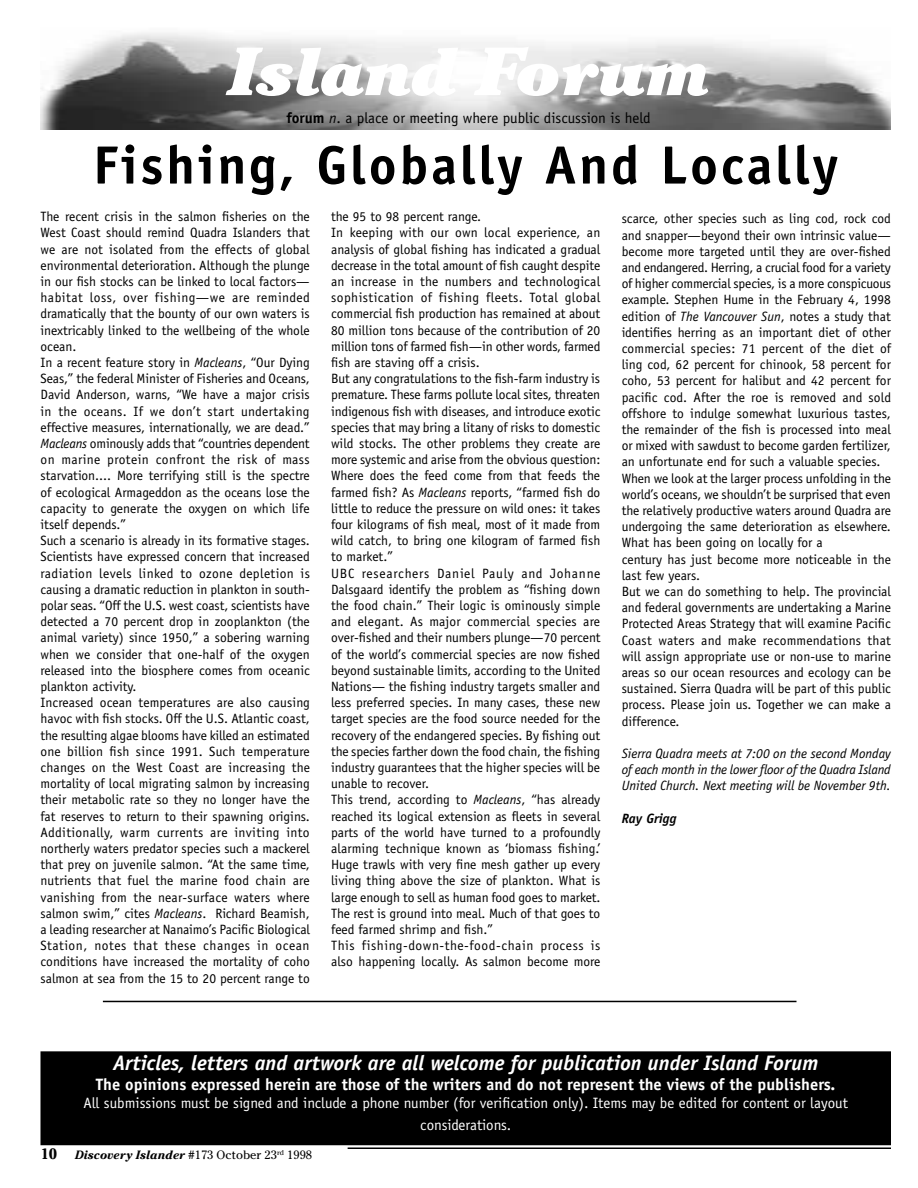
<style>
.page{position:relative;width:918px;height:1188px;background:#fff}
.page>*{position:absolute;margin:0;border:0;box-sizing:border-box;transform-origin:0 0}
.t1{font:italic 900 67.5px "Cheltenham";color:#fff}
.t2{font:700 54px "Officina Sans";letter-spacing:.05em;color:#000}
.t3{font:italic 700 21px "Officina Sans";color:#fff}
.t4{font:700 16.5px "Officina Sans";color:#fff}
.t5{font:15px/21.6px "Officina Sans";color:#fff;text-align:center}
.t6{font:15px "Officina Sans";color:#000}
.t7{font:700 15px "Cheltenham";color:#000}
.t8{font:13.5px/16.2px "Officina Sans";color:#000}
.t9{font:italic 13.5px/16.2px "Officina Sans";color:#000;text-align:justify}
.t10{font:italic 700 13.5px "Officina Sans";color:#000}
.t11{font:italic 700 12px "Cheltenham";color:#000}
.s1{font-weight:700}
.s2{font-style:italic}
.s3{font-weight:400;font-style:normal}
</style>
<div class="page">
<hr style="left:348px;top:1148px;width:543px;height:1px;background:#000">
<div style="left:41px;top:1052px;width:849px;height:92px;background:#000"></div>
<div style="left:40px;top:1051px;width:851px;height:94px;border:2px solid #000"></div>
<img style="left:40px;top:33px;width:851px;height:97px">
<hr style="left:103px;top:1001px;width:693px;height:1px;background:#000">
<h1 class="t1" style="left:225px;top:31px;width:482px">Island Forum</h1>
<p class="t6" style="left:287px;top:109px;width:366px"><span class="s1">forum</span> <span class="s2">n</span>. a place or meeting where public discussion is held</p>
<h2 class="t2" style="left:93px;top:132px;width:747px">Fishing, Globally And Locally</h2>
<p class="t8" style="left:622px;top:211px;width:271px">scarce, other species such as ling cod, rock cod and snapper—beyond their own intrinsic value— become more targeted until they are over-fished and endangered. Herring, a crucial food for a variety of higher commercial species, is a more conspicuous example. Stephen Hume in the February 4, 1998 edition of <span class="s2">The Vancouver Sun</span>, notes a study that identifies herring as an important diet of other commercial species: 71 percent of the diet of ling cod, 62 percent for chinook, 58 percent for coho, 53 percent for halibut and 42 percent for pacific cod. After the roe is removed and sold offshore to indulge somewhat luxurious tastes, the remainder of the fish is processed into meal or mixed with sawdust to become garden fertilizer, an unfortunate end for such a valuable species.<br>When we look at the larger process unfolding in the world’s oceans, we shouldn’t be surprised that even the relatively productive waters around Quadra are undergoing the same deterioration as elsewhere.<br>What has been going on locally for a<br>century has just become more noticeable in the last few years.<br>But we can do something to help. The provincial and federal governments are undertaking a Marine Protected Areas Strategy that will examine Pacific Coast waters and make recommendations that will assign appropriate use or non-use to marine areas so our ocean resources and ecology can be sustained. Sierra Quadra will be part of this public process. Please join us. Together we can make a difference.</p>
<p class="t9" style="left:622px;top:745px;width:271px">Sierra Quadra meets at 7:00 on the second Monday of each month in the lower floor of the Quadra Island United Church. Next meeting will be November 9th.</p>
<p class="t10" style="left:622px;top:810px;width:56px">Ray Grigg</p>
<p class="t8" style="left:40px;top:208px;width:271px">The recent crisis in the salmon fisheries on the West Coast should remind Quadra Islanders that we are not isolated from the effects of global environmental deterioration. Although the plunge in our fish stocks can be linked to local factors— habitat loss, over fishing—we are reminded dramatically that the bounty of our own waters is inextricably linked to the wellbeing of the whole ocean.<br>In a recent feature story in <span class="s2">Macleans</span>, “Our Dying Seas,” the federal Minister of Fisheries and Oceans, David Anderson, warns, “We have a major crisis in the oceans. If we don’t start undertaking effective measures, internationally, we are dead.” <span class="s2">Macleans</span> ominously adds that “countries dependent on marine protein confront the risk of mass starvation.... More terrifying still is the spectre of ecological Armageddon as the oceans lose the capacity to generate the oxygen on which life itself depends.”<br>Such a scenario is already in its formative stages.<br>Scientists have expressed concern that increased radiation levels linked to ozone depletion is causing a dramatic reduction in plankton in south&shy;polar seas. “Off the U.S. west coast, scientists have detected a 70 percent drop in zooplankton (the animal variety) since 1950,” a sobering warning when we consider that one-half of the oxygen released into the biosphere comes from oceanic plankton activity.<br>Increased ocean temperatures are also causing havoc with fish stocks. Off the U.S. Atlantic coast, the resulting algae blooms have killed an estimated one billion fish since 1991. Such temperature changes on the West Coast are increasing the mortality of local migrating salmon by increasing their metabolic rate so they no longer have the fat reserves to return to their spawning origins.<br>Additionally, warm currents are inviting into northerly waters predator species such a mackerel that prey on juvenile salmon. “At the same time, nutrients that fuel the marine food chain are vanishing from the near-surface waters where salmon swim,” cites <span class="s2">Macleans</span>. Richard Beamish, a leading researcher at Nanaimo’s Pacific Biological Station, notes that these changes in ocean conditions have increased the mortality of coho salmon at sea from the 15 to 20 percent range to</p>
<p class="t8" style="left:331px;top:208px;width:271px">the 95 to 98 percent range.<br>In keeping with our own local experience, an analysis of global fishing has indicated a gradual decrease in the total amount of fish caught despite an increase in the numbers and technological sophistication of fishing fleets. Total global commercial fish production has remained at about 80 million tons because of the contribution of 20 million tons of farmed fish—in other words, farmed fish are staving off a crisis.<br>But any congratulations to the fish-farm industry is premature. These farms pollute local sites, threaten indigenous fish with diseases, and introduce exotic species that may bring a litany of risks to domestic wild stocks. The other problems they create are more systemic and arise from the obvious question:<br>Where does the feed come from that feeds the farmed fish? As <span class="s2">Macleans</span> reports, “farmed fish do little to reduce the pressure on wild ones: it takes four kilograms of fish meal, most of it made from wild catch, to bring one kilogram of farmed fish to market.”<br>UBC researchers Daniel Pauly and Johanne Dalsgaard identify the problem as “fishing down the food chain.” Their logic is ominously simple and elegant. As major commercial species are over-fished and their numbers plunge—70 percent of the world’s commercial species are now fished beyond sustainable limits, according to the United Nations— the fishing industry targets smaller and less preferred species. In many cases, these new target species are the food source needed for the recovery of the endangered species. By fishing out the species farther down the food chain, the fishing industry guarantees that the higher species will be unable to recover.<br>This trend, according to <span class="s2">Macleans</span>, “has already reached its logical extension as fleets in several parts of the world have turned to a profoundly alarming technique known as ‘biomass fishing.’ Huge trawls with very fine mesh gather up every living thing above the size of plankton. What is large enough to sell as human food goes to market.<br>The rest is ground into meal. Much of that goes to feed farmed shrimp and fish.”<br>This fishing-down-the-food-chain process is also happening locally. As salmon become more</p>
<p class="t7" style="left:40px;top:1145px;width:18px">10</p>
<h3 class="t3" style="left:113px;top:1051px;width:707px">Articles, letters and artwork are all welcome for publication under Island Forum</h3>
<p class="t4" style="left:96px;top:1074px;width:741px">The opinions expressed herein are those of the writers and do not represent the views of the publishers.</p>
<p class="t5" style="left:83px;top:1092px;width:766px">All submissions must be signed and include a phone number (for verification only). Items may be edited for content or layout considerations.</p>
<p class="t11" style="left:75px;top:1147px;width:239px">Discovery Islander <span class="s3">#173 October 23</span><sup>rd</sup> <span class="s3">1998</span></p>
</div>
